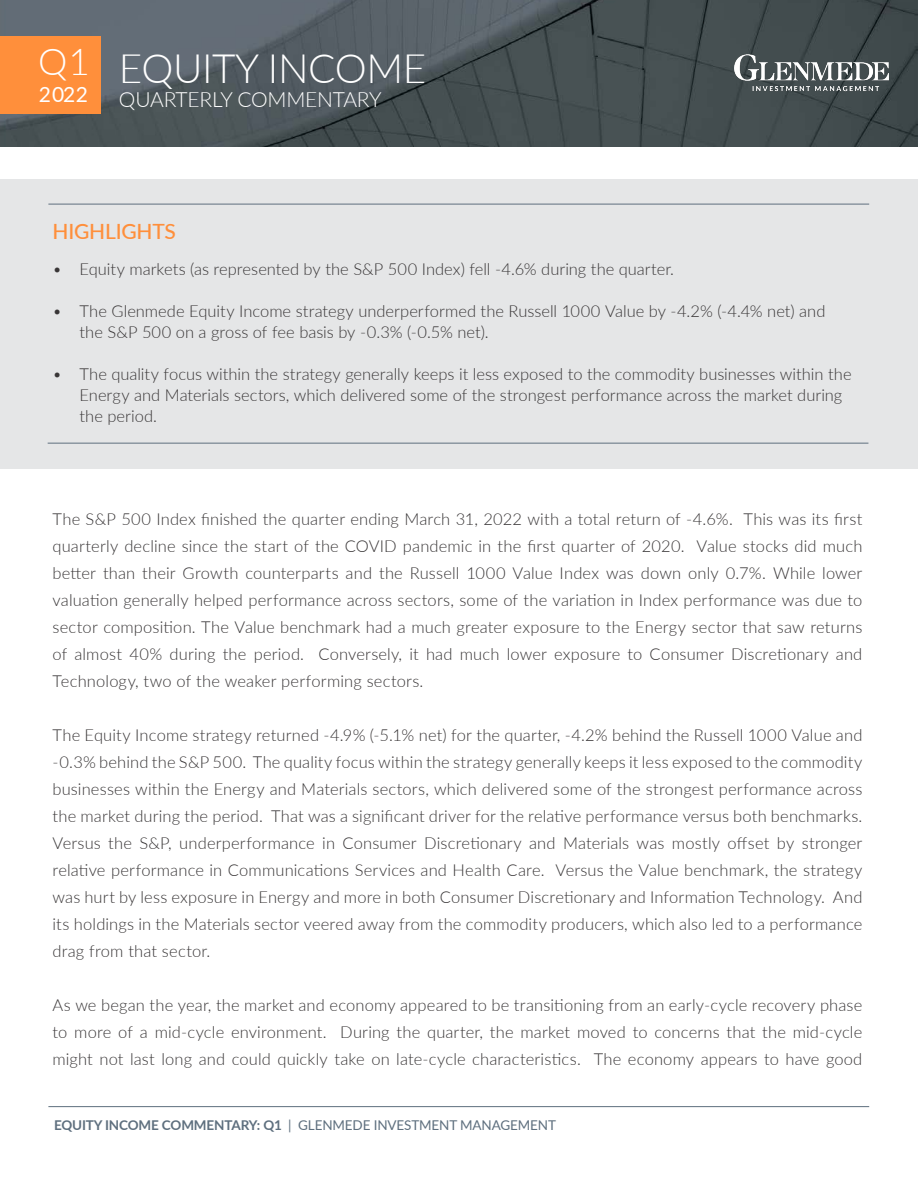
<style>
.page{position:relative;width:918px;height:1188px;background:#fff}
.page>*{position:absolute;margin:0;border:0;box-sizing:border-box;transform-origin:0 0}
.Event_Title{font:300 40.5px "Lato";letter-spacing:-.01em;color:#fff}
.Event_Title-2{font:300 37.05px "Lato";color:#fff}
.Event_Title-3{font:300 21px "Lato";letter-spacing:-.01em;color:#fff}
.Blue_Body-_left_just{font:500 21px "Lato";letter-spacing:-.01em;color:#ff8f3b}
.Event_Title-4{font:21px "Lato";color:#fff}
.Blue_Body-_left_just-2{font:300 16.5px/27px "Lato";color:#393637;text-align:justify}
.Event_Title-5{font:13.5px "Lato";letter-spacing:-.01em;color:#5e6f7e}
.s1{font-weight:700}
</style>
<div class="page">
<img style="left:0;top:0;width:918px;height:147px">
<div style="left:0;top:36px;width:100px;height:78px;background:#ff8f3b"></div>
<div style="left:0;top:180px;width:918px;height:289px;background:#e5e6e7"></div>
<hr style="left:48px;top:1106px;width:821px;height:1px;background:#5e6f7e">
<hr style="left:48px;top:204px;width:821px;height:1px;background:#5e6f7e">
<hr style="left:48px;top:443px;width:820px;height:1px;background:#5e6f7e">
<img style="left:718px;top:53px;width:187px;height:40px">
<p class="Event_Title-2" style="left:38px;top:35px;width:53px">Q1</p>
<p class="Event_Title-4" style="left:39px;top:79px;width:51px">2022</p>
<p class="Event_Title" style="left:119px;top:40px;width:309px">EQUITY INCOME</p>
<p class="Event_Title-3" style="left:119px;top:84px;width:264px">QUARTERLY COMMENTARY</p>
<p class="Blue_Body-_left_just" style="left:52px;top:216px;width:125px">HIGHLIGHTS</p>
<p class="Blue_Body-_left_just-2" style="left:52px;top:255px;width:623px">• Equity markets (as represented by the S&amp;P 500 Index) fell -4.6% during the quarter.</p>
<p class="Blue_Body-_left_just-2" style="left:80px;top:300px;width:748px;line-height:21px;text-indent:-27px">• The Glenmede Equity Income strategy underperformed the Russell 1000 Value by -4.2% (-4.4% net) and the S&amp;P 500 on a gross of fee basis by -0.3% (-0.5% net).</p>
<p class="Blue_Body-_left_just-2" style="left:80px;top:363px;width:774px;line-height:21px;text-align:left;text-indent:-27px">• The quality focus within the strategy generally keeps it less exposed to the commodity businesses within the<br>Energy and Materials sectors, which delivered some of the strongest performance across the market during the period.</p>
<p class="Blue_Body-_left_just-2" style="left:52px;top:505px;width:811px">The S&amp;P 500 Index finished the quarter ending March 31, 2022 with a total return of -4.6%. This was its first quarterly decline since the start of the COVID pandemic in the first quarter of 2020. Value stocks did much better than their Growth counterparts and the Russell 1000 Value Index was down only 0.7%. While lower valuation generally helped performance across sectors, some of the variation in Index performance was due to sector composition. The Value benchmark had a much greater exposure to the Energy sector that saw returns of almost 40% during the period. Conversely, it had much lower exposure to Consumer Discretionary and Technology, two of the weaker performing sectors.</p>
<p class="Blue_Body-_left_just-2" style="left:52px;top:721px;width:811px">The Equity Income strategy returned -4.9% (-5.1% net) for the quarter, -4.2% behind the Russell 1000 Value and -0.3% behind the S&amp;P 500. The quality focus within the strategy generally keeps it less exposed to the commodity businesses within the Energy and Materials sectors, which delivered some of the strongest performance across the market during the period. That was a significant driver for the relative performance versus both benchmarks.<br>Versus the S&amp;P, underperformance in Consumer Discretionary and Materials was mostly offset by stronger relative performance in Communications Services and Health Care. Versus the Value benchmark, the strategy was hurt by less exposure in Energy and more in both Consumer Discretionary and Information Technology. And its holdings in the Materials sector veered away from the commodity producers, which also led to a performance drag from that sector.</p>
<p class="Blue_Body-_left_just-2" style="left:52px;top:991px;width:811px">As we began the year, the market and economy appeared to be transitioning from an early-cycle recovery phase to more of a mid-cycle environment. During the quarter, the market moved to concerns that the mid-cycle might not last long and could quickly take on late-cycle characteristics. The economy appears to have good</p>
<p class="Event_Title-5" style="left:54px;top:1115px;width:504px"><span class="s1">EQUITY INCOME COMMENTARY: Q1</span> | GLENMEDE INVESTMENT MANAGEMENT</p>
</div>
